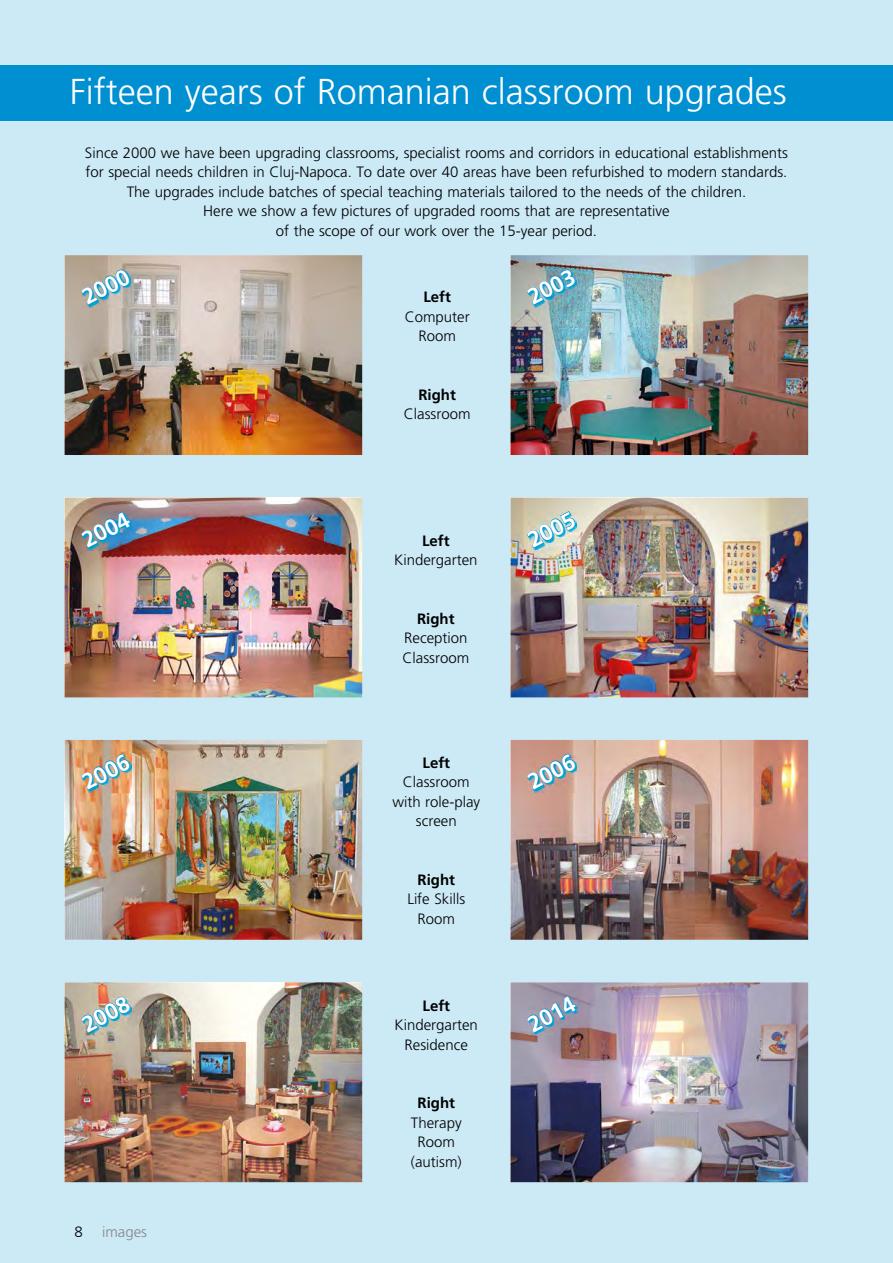
<style>
.page{position:relative;width:893px;height:1263px;background:#cce9f6}
.page>*{position:absolute;margin:0;border:0;box-sizing:border-box;transform-origin:0 0}
.t1{font:300 36px "Frutiger";color:#fff}
.t2{font:700 22.5px "Frutiger";color:#fff}
.t3{font:300 15px/19.5px "Frutiger";color:#000;text-align:center}
.t4{font:700 15px "Frutiger";color:#000}
.t5{font:300 15px "Frutiger";color:#878787}
</style>
<div class="page">
<img style="left:65px;top:255px;width:297px;height:200px">
<img style="left:83px;top:271px;width:48px;height:36px">
<svg style="left:81px;top:269px;width:49px;height:37px;background:#7ca7b1"></svg>
<img style="left:510px;top:982px;width:298px;height:200px">
<img style="left:510px;top:255px;width:298px;height:200px">
<img style="left:510px;top:497px;width:298px;height:200px">
<img style="left:65px;top:740px;width:297px;height:200px">
<img style="left:65px;top:982px;width:297px;height:200px">
<img style="left:65px;top:497px;width:297px;height:200px">
<img style="left:510px;top:740px;width:298px;height:200px">
<img style="left:528px;top:997px;width:50px;height:37px">
<svg style="left:526px;top:982px;width:51px;height:51px;background:#7d94ae"></svg>
<img style="left:83px;top:791px;width:48px;height:1px">
<img style="left:81px;top:753px;width:50px;height:38px">
<img style="left:83px;top:513px;width:49px;height:37px">
<img style="left:81px;top:497px;width:50px;height:52px">
<img style="left:528px;top:755px;width:49px;height:37px">
<svg style="left:526px;top:753px;width:50px;height:38px;background:#8a9aa2"></svg>
<img style="left:528px;top:513px;width:49px;height:37px">
<img style="left:526px;top:511px;width:50px;height:38px">
<img style="left:83px;top:1033px;width:48px;height:1px">
<img style="left:81px;top:996px;width:50px;height:37px">
<img style="left:528px;top:271px;width:49px;height:36px">
<svg style="left:526px;top:268px;width:50px;height:38px;background:#60a4b9"></svg>
<div style="left:0;top:65px;width:893px;height:55px;background:#0090d2"></div>
<h1 class="t1" style="left:70px;top:72px;width:719px">Fifteen years of Romanian classroom upgrades</h1>
<p class="t3" style="left:85px;top:143px;width:705px">Since 2000 we have been upgrading classrooms, specialist rooms and corridors in educational establishments for special needs children in Cluj-Napoca. To date over 40 areas have been refurbished to modern standards.<br>The upgrades include batches of special teaching materials tailored to the needs of the children.<br>Here we show a few pictures of upgraded rooms that are representative<br>of the scope of our work over the 15-year period.</p>
<h2 class="t2" style="left:78px;top:287px;width:52px;rotate:-28deg">2000</h2>
<p class="t4" style="left:423px;top:288px;width:29px">Left</p>
<h2 class="t2" style="left:523px;top:287px;width:52px;rotate:-28deg">2003</h2>
<p class="t3" style="left:405px;top:307px;width:67px">Computer<br>Room</p>
<p class="t4" style="left:418px;top:386px;width:39px">Right</p>
<p class="t3" style="left:404px;top:404px;width:68px">Classroom</p>
<h2 class="t2" style="left:78px;top:530px;width:52px;rotate:-28deg">2004</h2>
<p class="t4" style="left:422px;top:532px;width:29px">Left</p>
<p class="t3" style="left:394px;top:550px;width:85px">Kindergarten</p>
<h2 class="t2" style="left:523px;top:530px;width:52px;rotate:-28deg">2005</h2>
<p class="t4" style="left:417px;top:610px;width:39px">Right</p>
<p class="t3" style="left:403px;top:628px;width:68px;text-align:left">Reception<br>Classroom</p>
<h2 class="t2" style="left:78px;top:772px;width:52px;rotate:-28deg">2006</h2>
<p class="t4" style="left:422px;top:754px;width:29px">Left</p>
<p class="t3" style="left:392px;top:772px;width:89px">Classroom with role-play screen</p>
<h2 class="t2" style="left:523px;top:772px;width:52px;rotate:-28deg">2006</h2>
<p class="t4" style="left:418px;top:871px;width:39px">Right</p>
<p class="t3" style="left:407px;top:889px;width:59px">Life Skills<br>Room</p>
<h2 class="t2" style="left:78px;top:1014px;width:52px;rotate:-28deg">2008</h2>
<p class="t4" style="left:422px;top:997px;width:29px">Left</p>
<p class="t3" style="left:395px;top:1015px;width:85px">Kindergarten<br>Residence</p>
<h2 class="t2" style="left:523px;top:1014px;width:52px;rotate:-28deg">2014</h2>
<p class="t4" style="left:417px;top:1094px;width:39px">Right</p>
<p class="t3" style="left:411px;top:1113px;width:52px">Therapy<br>Room (autism)</p>
<p class="t3" style="left:74px;top:1222px;width:10px">8</p>
<p class="t5" style="left:102px;top:1224px;width:46px">images</p>
</div>
